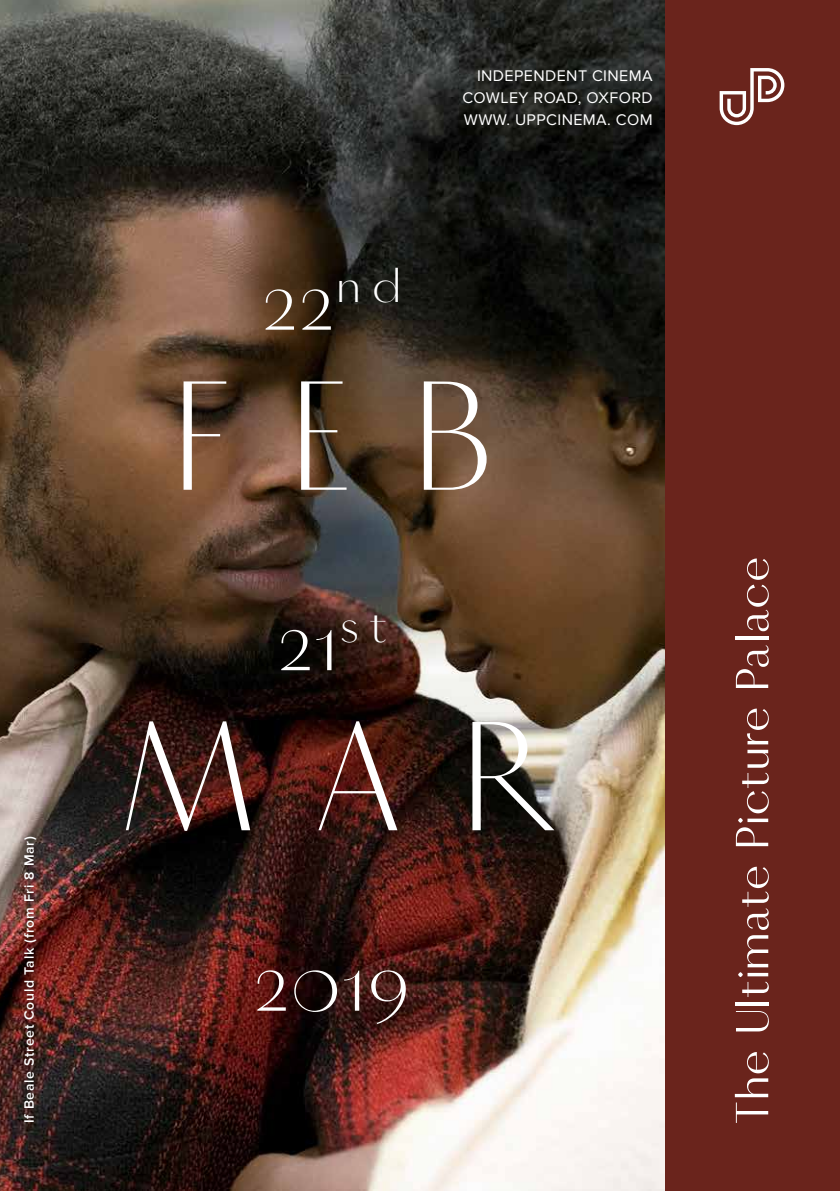
<style>
.page{position:relative;width:840px;height:1191px;background:#fff}
.page>*{position:absolute;margin:0;border:0;box-sizing:border-box;transform-origin:0 0}
.t1{font:300 160px "Vinter";letter-spacing:.32em;color:#fff}
.t2{font:300 84px "Vinter";color:#fff}
.t3{font:16px/22px "Proxima Nova";letter-spacing:.025em;color:#fff;text-align:justify}
.t4{font:600 14px "Proxima Nova";letter-spacing:.05em;color:#fff}
</style>
<div class="page">
<div style="left:0;top:0;width:839px;height:1191px;background:#6a241c"></div>
<img style="left:0;top:0;width:663px;height:1191px">
<div style="left:19px;top:831px;width:23px;height:296px;background:#000;opacity:.75"></div>
<svg style="left:734px;top:1052px;width:34px;height:71px"></svg>
<svg style="left:735px;top:1011px;width:33px;height:20px"></svg>
<hr style="left:734px;top:1002px;width:33px;height:3px;background:#fff">
<svg style="left:738px;top:866px;width:30px;height:131px"></svg>
<svg style="left:735px;top:708px;width:33px;height:138px"></svg>
<svg style="left:735px;top:645px;width:33px;height:43px"></svg>
<hr style="left:734px;top:636px;width:33px;height:4px;background:#fff">
<svg style="left:746px;top:558px;width:22px;height:73px"></svg>
<svg style="left:719px;top:68px;width:65px;height:57px"></svg>
<p class="t4" style="left:21px;top:1123px;width:288px;rotate:-90deg">If Beale Street Could Talk (from Fri 8 Mar)</p>
<h2 class="t2" style="left:261px;top:251px;width:142px">22<sup>n</sup> <sup>d</sup></h2>
<p class="t3" style="left:462px;top:64px;width:192px;text-indent:15px">INDEPENDENT CINEMA COWLEY ROAD, OXFORD WWW. UPPCINEMA. COM</p>
<h1 class="t1" style="left:166px;top:341px;width:333px">FEB</h1>
<h2 class="t2" style="left:277px;top:592px;width:111px">21<sup>s</sup> <sup>t</sup></h2>
<h1 class="t1" style="left:116px;top:681px;width:439px">MAR</h1>
<h2 class="t2" style="left:253px;top:932px;width:159px">2019</h2>
</div>
